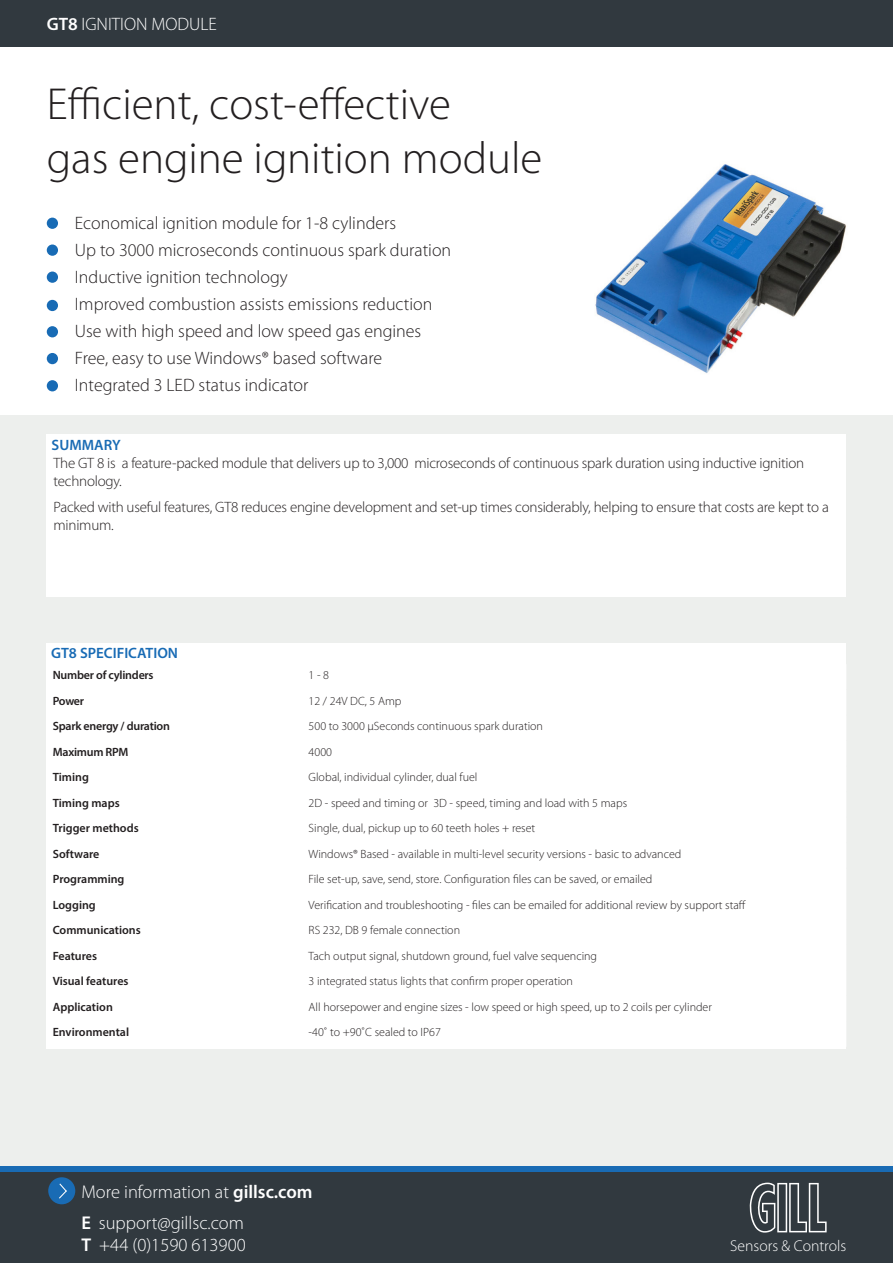
<style>
.page{position:relative;width:893px;height:1263px;background:#fff}
.page>*{position:absolute;margin:0;border:0;box-sizing:border-box;transform-origin:0 0}
.t1{font:300 45px "Myriad Pro";color:#231f20}
.t2{font:300 18.6px "Myriad Pro";color:#fff}
.t3{font:300 18px "Myriad Pro";color:#231f20}
.t4{font:300 18px "Myriad Pro";color:#fff}
.t5{font:300 15.6px "Myriad Pro";color:#fff}
.t6{font:300 15px/18px "Myriad Pro";letter-spacing:-.015em;color:#231f20}
.t7{font:600 15px "Myriad Pro";color:#186bb5}
.t8{font:600 15px "Myriad Pro";color:#196bb4}
.t9{font:300 12px "Myriad Pro";color:#231f20}
.t10{font:600 12px "Myriad Pro";color:#231f20}
.t11{font:600 12px "Myriad Pro";letter-spacing:-.02em;color:#231f20}
.s1{font-weight:600}
</style>
<div class="page">
<div style="left:0;top:415px;width:893px;height:751px;background:#edefed"></div>
<div style="left:0;top:1171px;width:893px;height:92px;background:#31393f"></div>
<div style="left:48px;top:1177px;width:27px;height:27px;background:#196bb4;border-radius:50%"></div>
<svg style="left:59px;top:1183px;width:8px;height:16px"></svg>
<svg style="left:749px;top:1183px;width:78px;height:49px"></svg>
<div style="left:0;top:0;width:893px;height:47px;background:#31393f"></div>
<div style="left:47px;top:218px;width:11px;height:11px;background:#186bb5;border-radius:50%"></div>
<div style="left:47px;top:244px;width:11px;height:12px;background:#186bb5;border-radius:50%"></div>
<div style="left:47px;top:353px;width:11px;height:11px;background:#186bb5;border-radius:50%"></div>
<div style="left:47px;top:300px;width:11px;height:11px;background:#186bb5;border-radius:50%"></div>
<div style="left:47px;top:326px;width:11px;height:11px;background:#186bb5;border-radius:50%"></div>
<div style="left:47px;top:272px;width:11px;height:11px;background:#186bb5;border-radius:50%"></div>
<div style="left:47px;top:380px;width:11px;height:11px;background:#186bb5;border-radius:50%"></div>
<div style="left:47px;top:643px;width:799px;height:405px;background:#fff"></div>
<div style="left:0;top:1166px;width:893px;height:6px;background:#196bb4"></div>
<div style="left:47px;top:434px;width:799px;height:162px;background:#fff"></div>
<img style="left:595px;top:164px;width:251px;height:209px">
<p class="t4" style="left:47px;top:13px;width:172px"><span class="s1">GT8</span> IGNITION MODULE</p>
<p class="t1" style="left:47px;top:77px;width:406px">Efficient, cost-effective</p>
<p class="t1" style="left:47px;top:131px;width:497px">gas engine ignition module</p>
<p class="t3" style="left:75px;top:212px;width:323px">Economical ignition module for 1-8 cylinders</p>
<p class="t3" style="left:75px;top:239px;width:378px">Up to 3000 microseconds continuous spark duration</p>
<p class="t3" style="left:75px;top:266px;width:214px">Inductive ignition technology</p>
<p class="t3" style="left:75px;top:293px;width:359px">Improved combustion assists emissions reduction</p>
<p class="t3" style="left:75px;top:320px;width:348px">Use with high speed and low speed gas engines</p>
<p class="t3" style="left:75px;top:347px;width:309px">Free, easy to use Windows® based software</p>
<p class="t3" style="left:75px;top:374px;width:235px">Integrated 3 LED status indicator</p>
<p class="t8" style="left:52px;top:435px;width:70px">SUMMARY</p>
<p class="t6" style="left:54px;top:454px;width:752px">The GT 8 is a feature-packed module that delivers up to 3,000 microseconds of continuous spark duration using inductive ignition technology.</p>
<p class="t6" style="left:54px;top:498px;width:777px">Packed with useful features, GT8 reduces engine development and set-up times considerably, helping to ensure that costs are kept to a minimum.</p>
<p class="t7" style="left:51px;top:643px;width:129px">GT8 SPECIFICATION</p>
<p class="t11" style="left:53px;top:667px;width:102px">Number of cylinders</p>
<p class="t9" style="left:309px;top:668px;width:22px">1 - 8</p>
<p class="t10" style="left:53px;top:693px;width:33px">Power</p>
<p class="t9" style="left:309px;top:693px;width:94px">12 / 24V DC, 5 Amp</p>
<p class="t11" style="left:53px;top:718px;width:119px">Spark energy / duration</p>
<p class="t9" style="left:309px;top:719px;width:236px">500 to 3000 µSeconds continuous spark duration</p>
<p class="t11" style="left:53px;top:744px;width:77px">Maximum RPM</p>
<p class="t9" style="left:309px;top:744px;width:25px">4000</p>
<p class="t10" style="left:53px;top:769px;width:38px">Timing</p>
<p class="t9" style="left:309px;top:770px;width:170px">Global, individual cylinder, dual fuel</p>
<p class="t10" style="left:53px;top:795px;width:68px">Timing maps</p>
<p class="t9" style="left:309px;top:795px;width:320px">2D - speed and timing or 3D - speed, timing and load with 5 maps</p>
<p class="t10" style="left:53px;top:820px;width:87px">Trigger methods</p>
<p class="t9" style="left:309px;top:821px;width:228px">Single, dual, pickup up to 60 teeth holes + reset</p>
<p class="t10" style="left:53px;top:846px;width:48px">Software</p>
<p class="t9" style="left:309px;top:846px;width:374px">Windows® Based - available in multi-level security versions - basic to advanced</p>
<p class="t10" style="left:53px;top:871px;width:73px">Programming</p>
<p class="t9" style="left:309px;top:872px;width:345px">File set-up, save, send, store. Configuration files can be saved, or emailed</p>
<p class="t10" style="left:53px;top:897px;width:45px">Logging</p>
<p class="t9" style="left:309px;top:897px;width:439px">Verification and troubleshooting - files can be emailed for additional review by support staff</p>
<p class="t10" style="left:53px;top:922px;width:90px">Communications</p>
<p class="t9" style="left:309px;top:923px;width:153px">RS 232, DB 9 female connection</p>
<p class="t10" style="left:53px;top:948px;width:46px">Features</p>
<p class="t9" style="left:309px;top:948px;width:290px">Tach output signal, shutdown ground, fuel valve sequencing</p>
<p class="t10" style="left:53px;top:973px;width:77px">Visual features</p>
<p class="t9" style="left:309px;top:974px;width:266px">3 integrated status lights that confirm proper operation</p>
<p class="t10" style="left:53px;top:999px;width:62px">Application</p>
<p class="t9" style="left:309px;top:999px;width:405px">All horsepower and engine sizes - low speed or high speed, up to 2 coils per cylinder</p>
<p class="t10" style="left:53px;top:1025px;width:78px">Environmental</p>
<p class="t9" style="left:309px;top:1025px;width:134px">-40˚ to +90˚C sealed to IP67</p>
<p class="t2" style="left:81px;top:1180px;width:233px">More information at <span class="s1">gillsc.com</span></p>
<p class="t2" style="left:81px;top:1212px;width:164px"><span class="s1">E</span> support@gillsc.com</p>
<p class="t2" style="left:81px;top:1234px;width:166px"><span class="s1">T</span> +44 (0)1590 613900</p>
<p class="t5" style="left:730px;top:1236px;width:118px">Sensors &amp; Controls</p>
</div>
